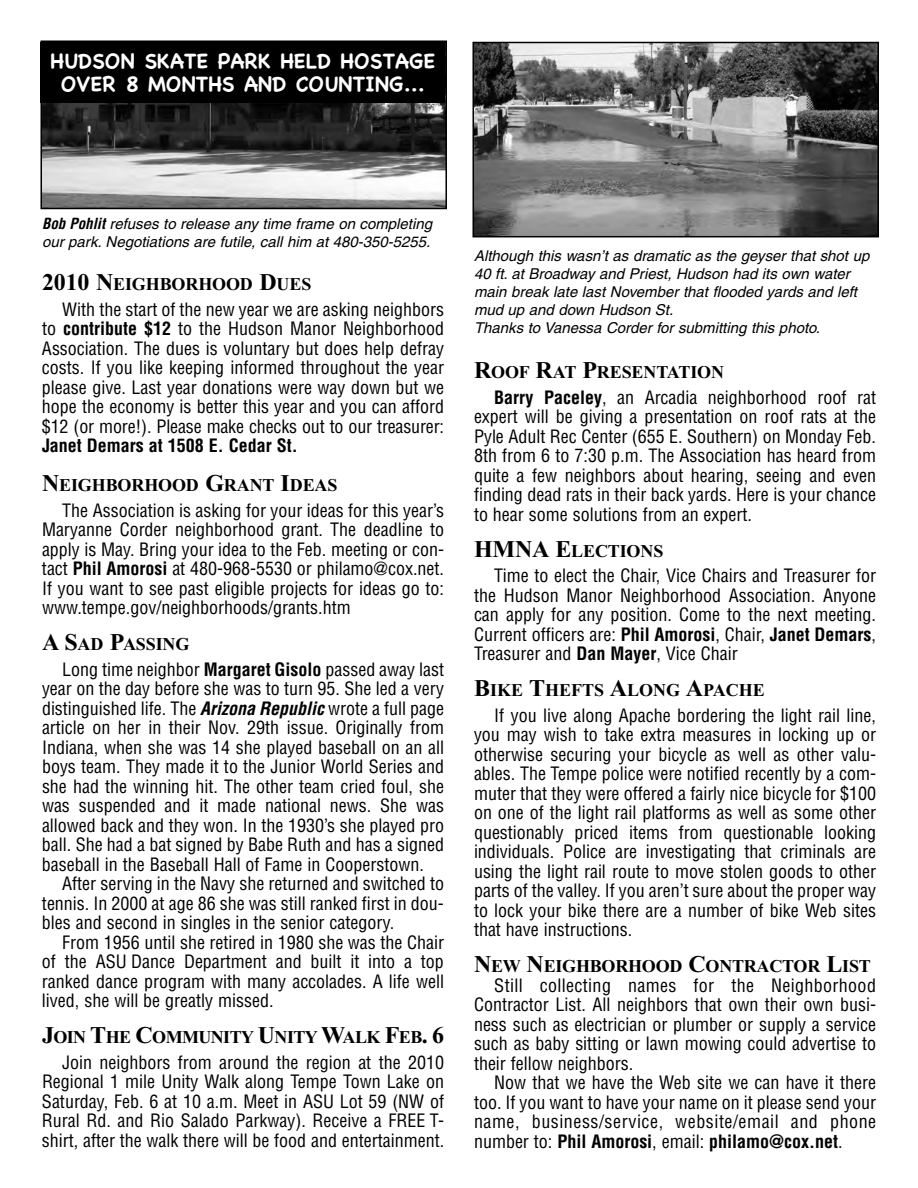
<style>
.page{position:relative;width:918px;height:1188px;background:#fff}
.page>*{position:absolute;margin:0;border:0;box-sizing:border-box;transform-origin:0 0}
.t1{font:700 21px/22.5px "Chalkboard";color:#fff;text-align:center}
.t2{font:condensed 18px/19.5px "Helvetica";color:#000;text-align:justify}
.t3{font:700 18px "Times New Roman";letter-spacing:-.005em;color:#000}
.t4{font:700 18px "Times New Roman";letter-spacing:-.035em;color:#000}
.t5{font:700 condensed 18px "Helvetica";color:#000}
.t6{font:italic 15px/18px "Helvetica";color:#000}
.s1{font-weight:700;font-stretch:condensed}
.s2{font-size:24px}
.s3{font-weight:700}
.s4{font-weight:700;font-style:italic}
</style>
<div class="page">
<img style="left:43px;top:103px;width:401px;height:103px">
<div style="left:40px;top:40px;width:407px;height:169px;border:2px solid #000"></div>
<div style="left:40px;top:42px;width:406px;height:61px;background:#000"></div>
<img style="left:475px;top:45px;width:401px;height:189px">
<div style="left:472px;top:42px;width:407px;height:195px;border:2px solid #000"></div>
<p class="t1" style="left:51px;top:50px;width:386px">HUDSON SKATE PARK HELD HOSTAGE<br>OVER 8 MONTHS AND COUNTING...</p>
<p class="t6" style="left:42px;top:216px;width:392px"><span class="s1">Bob Pohlit</span> refuses to release any time frame on completing our park. Negotiations are futile, call him at 480-350-5255.</p>
<p class="t3" style="left:42px;top:274px;width:271px"><span class="s2">2010 N</span>EIGHBORHOOD <span class="s2">D</span>UES</p>
<p class="t2" style="left:42px;top:300px;width:404px;text-indent:20px">With the start of the new year we are asking neighbors to <span class="s3">contribute $12</span> to the Hudson Manor Neighborhood Association. The dues is voluntary but does help defray costs. If you like keeping informed throughout the year please give. Last year donations were way down but we hope the economy is better this year and you can afford $12 (or more!). Please make checks out to our treasurer:</p>
<p class="t5" style="left:42px;top:436px;width:257px">Janet Demars at 1508 E. Cedar St.</p>
<p class="t3" style="left:42px;top:475px;width:297px"><span class="s2">N</span>EIGHBORHOOD <span class="s2">G</span>RANT <span class="s2">I</span>DEAS</p>
<p class="t2" style="left:42px;top:501px;width:404px;text-indent:20px">The Association is asking for your ideas for this year’s Maryanne Corder neighborhood grant. The deadline to apply is May. Bring your idea to the Feb. meeting or con&shy;tact <span class="s3">Phil Amorosi</span> at 480-968-5530 or philamo@cox.net.<br>If you want to see past eligible projects for ideas go to: www.tempe.gov/neighborhoods/grants.htm</p>
<p class="t3" style="left:42px;top:634px;width:149px"><span class="s2">A S</span>AD <span class="s2">P</span>ASSING</p>
<p class="t2" style="left:42px;top:660px;width:404px;text-indent:20px">Long time neighbor <span class="s3">Margaret Gisolo</span> passed away last year on the day before she was to turn 95. She led a very distinguished life. The <span class="s4">Arizona Republic</span> wrote a full page article on her in their Nov. 29th issue. Originally from Indiana, when she was 14 she played baseball on an all boys team. They made it to the Junior World Series and she had the winning hit. The other team cried foul, she was suspended and it made national news. She was allowed back and they won. In the 1930’s she played pro ball. She had a bat signed by Babe Ruth and has a signed baseball in the Baseball Hall of Fame in Cooperstown.</p>
<p class="t2" style="left:42px;top:874px;width:404px;text-indent:20px">After serving in the Navy she returned and switched to tennis. In 2000 at age 86 she was still ranked first in dou&shy;bles and second in singles in the senior category.</p>
<p class="t2" style="left:42px;top:933px;width:404px;text-indent:20px">From 1956 until she retired in 1980 she was the Chair of the ASU Dance Department and built it into a top ranked dance program with many accolades. A life well lived, she will be greatly missed.</p>
<p class="t4" style="left:42px;top:1027px;width:404px"><span class="s2">J</span>OIN <span class="s2">T</span>HE <span class="s2">C</span>OMMUNITY <span class="s2">U</span>NITY <span class="s2">W</span>ALK <span class="s2">F</span>EB<span class="s2">. 6</span></p>
<p class="t2" style="left:42px;top:1053px;width:404px;text-indent:20px">Join neighbors from around the region at the 2010<br>Regional 1 mile Unity Walk along Tempe Town Lake on Saturday, Feb. 6 at 10 a.m. Meet in ASU Lot 59 (NW of Rural Rd. and Rio Salado Parkway). Receive a FREE T&shy;shirt, after the walk there will be food and entertainment.</p>
<p class="t6" style="left:474px;top:248px;width:397px">Although this wasn’t as dramatic as the geyser that shot up 40 ft. at Broadway and Priest, Hudson had its own water main break late last November that flooded yards and left mud up and down Hudson St.<br>Thanks to Vanessa Corder for submitting this photo.</p>
<p class="t3" style="left:474px;top:362px;width:252px"><span class="s2">R</span>OOF <span class="s2">R</span>AT <span class="s2">P</span>RESENTATION</p>
<p class="t2" style="left:474px;top:388px;width:404px;text-indent:20px"><span class="s3">Barry Paceley</span>, an Arcadia neighborhood roof rat expert will be giving a presentation on roof rats at the Pyle Adult Rec Center (655 E. Southern) on Monday Feb.<br>8th from 6 to 7:30 p.m. The Association has heard from quite a few neighbors about hearing, seeing and even finding dead rats in their back yards. Here is your chance to hear some solutions from an expert.</p>
<p class="t3" style="left:474px;top:540px;width:191px"><span class="s2">HMNA E</span>LECTIONS</p>
<p class="t2" style="left:474px;top:566px;width:404px;text-indent:20px">Time to elect the Chair, Vice Chairs and Treasurer for the Hudson Manor Neighborhood Association. Anyone can apply for any position. Come to the next meeting.<br>Current officers are: <span class="s3">Phil Amorosi</span>, Chair, <span class="s3">Janet Demars</span>, Treasurer and <span class="s3">Dan Mayer</span>, Vice Chair</p>
<p class="t3" style="left:474px;top:680px;width:292px"><span class="s2">B</span>IKE <span class="s2">T</span>HEFTS <span class="s2">A</span>LONG <span class="s2">A</span>PACHE</p>
<p class="t2" style="left:474px;top:706px;width:404px;text-indent:20px">If you live along Apache bordering the light rail line, you may wish to take extra measures in locking up or otherwise securing your bicycle as well as other valu&shy;ables. The Tempe police were notified recently by a com&shy;muter that they were offered a fairly nice bicycle for $100 on one of the light rail platforms as well as some other questionably priced items from questionable looking individuals. Police are investigating that criminals are using the light rail route to move stolen goods to other parts of the valley. If you aren’t sure about the proper way to lock your bike there are a number of bike Web sites that have instructions.</p>
<p class="t3" style="left:474px;top:956px;width:398px"><span class="s2">N</span>EW <span class="s2">N</span>EIGHBORHOOD <span class="s2">C</span>ONTRACTOR <span class="s2">L</span>IST</p>
<p class="t2" style="left:474px;top:976px;width:404px;text-indent:20px">Still collecting names for the Neighborhood Contractor List. All neighbors that own their own busi&shy;ness such as electrician or plumber or supply a service such as baby sitting or lawn mowing could advertise to their fellow neighbors.</p>
<p class="t2" style="left:474px;top:1073px;width:404px;text-indent:20px">Now that we have the Web site we can have it there too. If you want to have your name on it please send your name, business/service, website/email and phone number to: <span class="s3">Phil Amorosi</span>, email: <span class="s3">philamo@cox.net</span>.</p>
</div>
